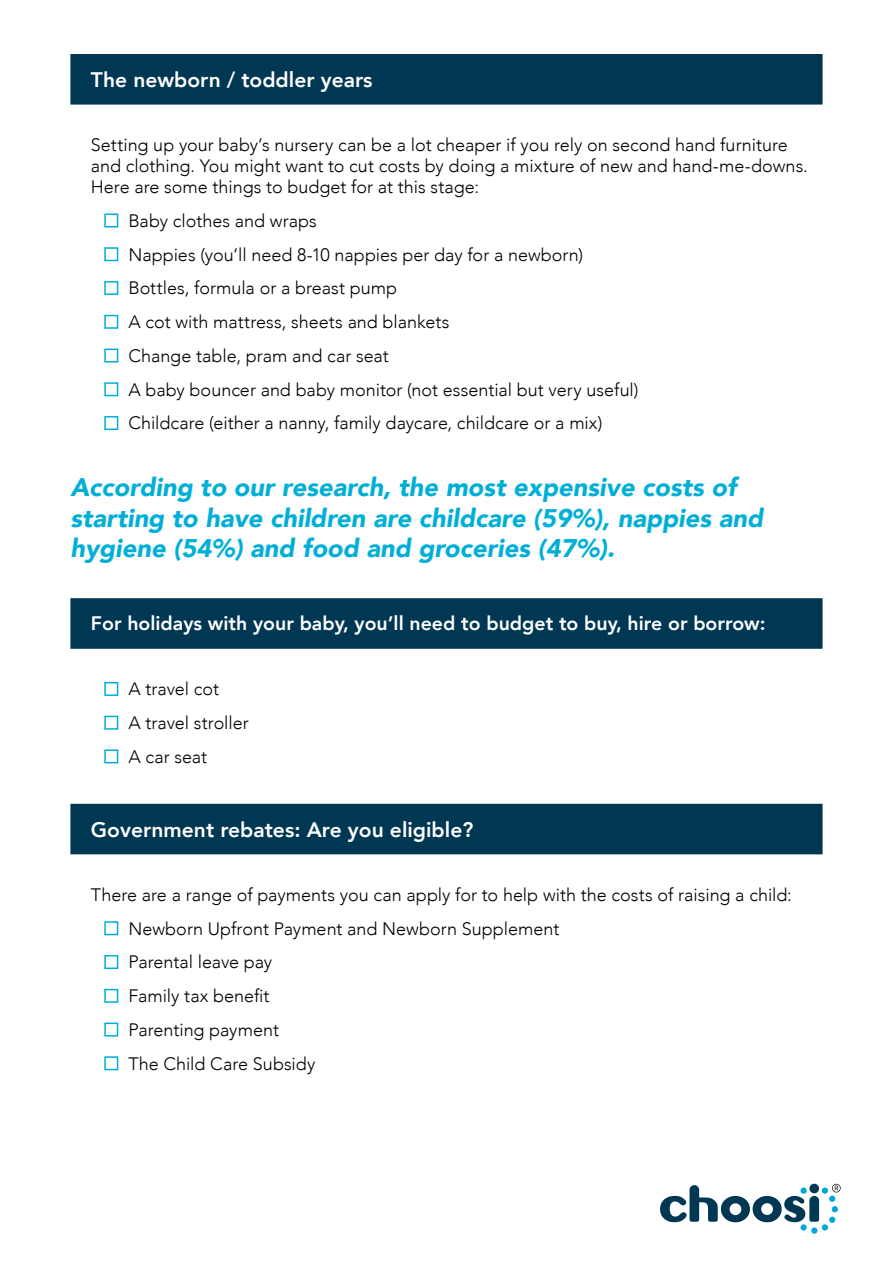
<style>
.page{position:relative;width:893px;height:1263px;background:#fff}
.page>*{position:absolute;margin:0;border:0;box-sizing:border-box;transform-origin:0 0}
.t1{font:italic 900 25.5px/30.6px "Avenir";color:#00afd8}
.t2{font:800 21px "Avenir";color:#fff}
.t3{font:800 19.5px "Avenir";color:#fff}
.t4{font:300 18px/21px "Avenir";color:#000}
.s1{color:#00afd8}
</style>
<div class="page">
<div style="left:811px;top:1227px;width:6px;height:7px;background:#00a8d9;border-radius:50%"></div>
<svg style="left:660px;top:1184px;width:181px;height:46px"></svg>
<div style="left:70px;top:804px;width:752px;height:50px;background:#003753"></div>
<div style="left:70px;top:598px;width:752px;height:51px;background:#003753;border:2px solid #003753"></div>
<div style="left:70px;top:54px;width:752px;height:51px;background:#003753;border:2px solid #003753"></div>
<p class="t2" style="left:91px;top:63px;width:283px">The newborn / toddler years</p>
<p class="t4" style="left:91px;top:134px;width:718px">Setting up your baby’s nursery can be a lot cheaper if you rely on second hand furniture and clothing. You might want to cut costs by doing a mixture of new and hand-me-downs.<br>Here are some things to budget for at this stage:</p>
<p class="t4" style="left:104px;top:210px;width:214px"><span class="s1">■</span> Baby clothes and wraps</p>
<p class="t4" style="left:104px;top:244px;width:480px"><span class="s1">■</span> Nappies (you’ll need 8-10 nappies per day for a newborn)</p>
<p class="t4" style="left:104px;top:278px;width:294px"><span class="s1">■</span> Bottles, formula or a breast pump</p>
<p class="t4" style="left:104px;top:311px;width:346px"><span class="s1">■</span> A cot with mattress, sheets and blankets</p>
<p class="t4" style="left:104px;top:345px;width:286px"><span class="s1">■</span> Change table, pram and car seat</p>
<p class="t4" style="left:104px;top:379px;width:536px"><span class="s1">■</span> A baby bouncer and baby monitor (not essential but very useful)</p>
<p class="t4" style="left:104px;top:413px;width:499px"><span class="s1">■</span> Childcare (either a nanny, family daycare, childcare or a mix)</p>
<h1 class="t1" style="left:70px;top:471px;width:694px">According to our research, the most expensive costs of starting to have children are childcare (59%), nappies and hygiene (54%) and food and groceries (47%).</h1>
<p class="t3" style="left:91px;top:608px;width:676px">For holidays with your baby, you’ll need to budget to buy, hire or borrow:</p>
<p class="t4" style="left:104px;top:678px;width:116px"><span class="s1">■</span> A travel cot</p>
<p class="t4" style="left:104px;top:712px;width:146px"><span class="s1">■</span> A travel stroller</p>
<p class="t4" style="left:104px;top:746px;width:104px"><span class="s1">■</span> A car seat</p>
<p class="t2" style="left:91px;top:813px;width:384px">Government rebates: Are you eligible?</p>
<p class="t4" style="left:91px;top:884px;width:702px">There are a range of payments you can apply for to help with the costs of raising a child:</p>
<p class="t4" style="left:104px;top:918px;width:456px"><span class="s1">■</span> Newborn Upfront Payment and Newborn Supplement</p>
<p class="t4" style="left:104px;top:951px;width:169px"><span class="s1">■</span> Parental leave pay</p>
<p class="t4" style="left:104px;top:985px;width:167px"><span class="s1">■</span> Family tax benefit</p>
<p class="t4" style="left:104px;top:1019px;width:176px"><span class="s1">■</span> Parenting payment</p>
<p class="t4" style="left:104px;top:1053px;width:212px"><span class="s1">■</span> The Child Care Subsidy</p>
</div>
